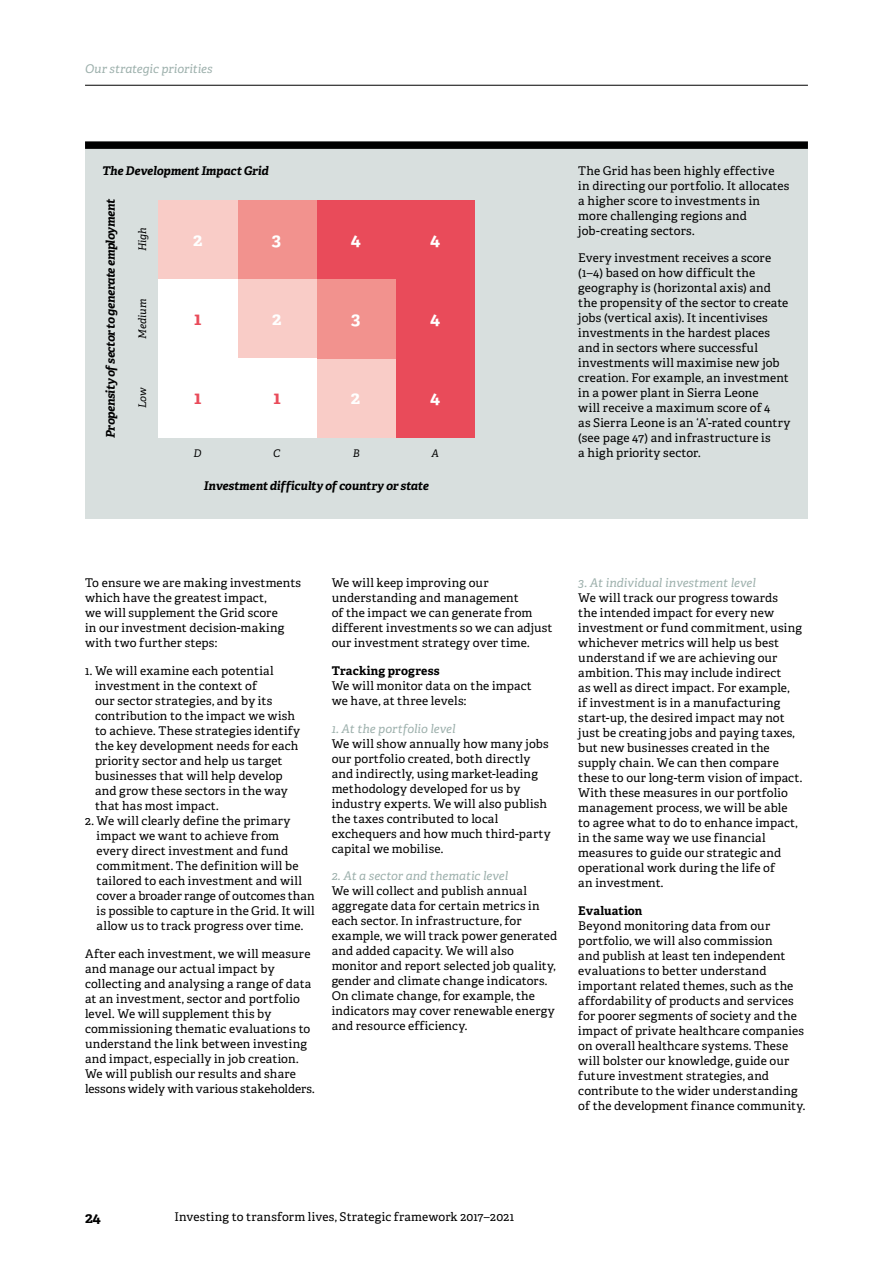
<style>
.page{position:relative;width:893px;height:1263px;background:#fff}
.page>*{position:absolute;margin:0;border:0;box-sizing:border-box;transform-origin:0 0}
.t1{font:700 18px "Adelle PE";color:#fff}
.t2{font:700 18px "Adelle PE";color:#e94b5a}
.t3{font:700 18px "Adelle";color:#fff}
.t4{font:700 15px "Adelle";color:#000}
.t5{font:12px/15px "Adelle PE";letter-spacing:.015em;color:#000}
.t6{font:italic 700 12px "Adelle";letter-spacing:-.02em;color:#000}
.t7{font:italic 12px "Adelle PE";color:#9db0ac}
.t8{font:700 12px "Adelle PE";letter-spacing:.015em;color:#000}
.t9{font:italic 12px "Adelle";color:#9db0ac}
.t10{font:italic 10.5px "Adelle PE";letter-spacing:.005em;color:#000}
</style>
<div class="page">
<div style="left:85px;top:149px;width:723px;height:370px;background:#d8dfde"></div>
<div style="left:396px;top:200px;width:79px;height:79px;background:#e94b5a"></div>
<div style="left:316px;top:200px;width:79px;height:79px;background:#e94b5a"></div>
<div style="left:396px;top:279px;width:79px;height:79px;background:#e94b5a"></div>
<div style="left:396px;top:358px;width:79px;height:79px;background:#e94b5a"></div>
<div style="left:316px;top:358px;width:79px;height:79px;background:#f9ccc7"></div>
<div style="left:316px;top:279px;width:79px;height:79px;background:#f2928e"></div>
<div style="left:237px;top:200px;width:79px;height:79px;background:#f2928e"></div>
<div style="left:237px;top:279px;width:80px;height:79px;background:#f9ccc7"></div>
<div style="left:158px;top:200px;width:79px;height:79px;background:#f9ccc7"></div>
<div style="left:237px;top:358px;width:80px;height:79px;background:#fff"></div>
<div style="left:158px;top:358px;width:79px;height:79px;background:#fff"></div>
<div style="left:158px;top:279px;width:79px;height:79px;background:#fff"></div>
<hr style="left:85px;top:85px;width:723px;height:1px;background:#000">
<div style="left:85px;top:141px;width:723px;height:8px;background:#000"></div>
<p class="t9" style="left:85px;top:61px;width:129px">Our strategic priorities</p>
<p class="t6" style="left:102px;top:163px;width:168px">The Development Impact Grid</p>
<p class="t6" style="left:103px;top:438px;width:241px;rotate:-90deg">Propensity of sector to generate employment</p>
<p class="t10" style="left:135px;top:251px;width:25px;rotate:-90deg">High</p>
<p class="t10" style="left:135px;top:339px;width:42px;rotate:-90deg">Medium</p>
<p class="t10" style="left:135px;top:408px;width:23px;rotate:-90deg">Low</p>
<h1 class="t1" style="left:193px;top:227px;width:11px">2</h1>
<h1 class="t2" style="left:194px;top:306px;width:9px">1</h1>
<h1 class="t1" style="left:272px;top:227px;width:11px">3</h1>
<h1 class="t1" style="left:272px;top:306px;width:11px">2</h1>
<h1 class="t2" style="left:194px;top:385px;width:9px">1</h1>
<h1 class="t2" style="left:273px;top:385px;width:9px">1</h1>
<h1 class="t1" style="left:351px;top:227px;width:12px">4</h1>
<h1 class="t3" style="left:430px;top:228px;width:12px">4</h1>
<h1 class="t1" style="left:351px;top:306px;width:11px">3</h1>
<h1 class="t1" style="left:430px;top:306px;width:12px">4</h1>
<h1 class="t1" style="left:351px;top:385px;width:11px">2</h1>
<h1 class="t1" style="left:430px;top:385px;width:12px">4</h1>
<p class="t10" style="left:193px;top:446px;width:9px">D</p>
<p class="t10" style="left:273px;top:446px;width:8px">C</p>
<p class="t10" style="left:353px;top:446px;width:8px">B</p>
<p class="t10" style="left:432px;top:446px;width:9px">A</p>
<p class="t6" style="left:204px;top:478px;width:226px">Investment difficulty of country or state</p>
<p class="t5" style="left:578px;top:162px;width:212px">The Grid has been highly effective<br>in directing our portfolio. It allocates a higher score to investments in more challenging regions and job-creating sectors.</p>
<p class="t5" style="left:578px;top:250px;width:214px">Every investment receives a score (1–4) based on how difficult the geography is (horizontal axis) and the propensity of the sector to create jobs (vertical axis). It incentivises investments in the hardest places and in sectors where successful investments will maximise new job creation. For example, an investment in a power plant in Sierra Leone<br>will receive a maximum score of 4<br>as Sierra Leone is an ‘A’-rated country (see page 47) and infrastructure is<br>a high priority sector.</p>
<p class="t5" style="left:85px;top:575px;width:218px">To ensure we are making investments which have the greatest impact,<br>we will supplement the Grid score<br>in our investment decision-making with two further steps:</p>
<p class="t5" style="left:95px;top:662px;width:207px;text-indent:-10px">1. We will examine each potential investment in the context of<br>our sector strategies, and by its contribution to the impact we wish to achieve. These strategies identify the key development needs for each priority sector and help us target businesses that will help develop and grow these sectors in the way that has most impact.</p>
<p class="t5" style="left:97px;top:812px;width:220px;text-indent:-12px">2. We will clearly define the primary impact we want to achieve from<br>every direct investment and fund commitment. The definition will be tailored to each investment and will cover a broader range of outcomes than is possible to capture in the Grid. It will allow us to track progress over time.</p>
<p class="t5" style="left:85px;top:945px;width:231px">After each investment, we will measure and manage our actual impact by collecting and analysing a range of data at an investment, sector and portfolio level. We will supplement this by commissioning thematic evaluations to understand the link between investing and impact, especially in job creation.<br>We will publish our results and share lessons widely with various stakeholders.</p>
<p class="t5" style="left:332px;top:575px;width:222px">We will keep improving our understanding and management<br>of the impact we can generate from different investments so we can adjust our investment strategy over time.</p>
<p class="t8" style="left:332px;top:662px;width:109px">Tracking progress</p>
<p class="t5" style="left:332px;top:677px;width:202px">We will monitor data on the impact we have, at three levels:</p>
<p class="t7" style="left:332px;top:719px;width:125px">1. At the portfolio level</p>
<p class="t5" style="left:332px;top:735px;width:221px">We will show annually how many jobs our portfolio created, both directly and indirectly, using market-leading methodology developed for us by industry experts. We will also publish the taxes contributed to local exchequers and how much third-party capital we mobilise.</p>
<p class="t7" style="left:332px;top:867px;width:178px">2. At a sector and thematic level</p>
<p class="t5" style="left:332px;top:883px;width:227px">We will collect and publish annual aggregate data for certain metrics in each sector. In infrastructure, for example, we will track power generated and added capacity. We will also monitor and report selected job quality, gender and climate change indicators.<br>On climate change, for example, the indicators may cover renewable energy and resource efficiency.</p>
<p class="t7" style="left:578px;top:574px;width:179px">3. At individual investment level</p>
<p class="t5" style="left:578px;top:590px;width:225px">We will track our progress towards<br>the intended impact for every new investment or fund commitment, using whichever metrics will help us best understand if we are achieving our ambition. This may include indirect<br>as well as direct impact. For example,<br>if investment is in a manufacturing start-up, the desired impact may not just be creating jobs and paying taxes, but new businesses created in the supply chain. We can then compare these to our long-term vision of impact.<br>With these measures in our portfolio management process, we will be able to agree what to do to enhance impact, in the same way we use financial measures to guide our strategic and operational work during the life of<br>an investment.</p>
<p class="t8" style="left:578px;top:902px;width:66px">Evaluation</p>
<p class="t5" style="left:578px;top:917px;width:229px">Beyond monitoring data from our portfolio, we will also commission<br>and publish at least ten independent evaluations to better understand important related themes, such as the affordability of products and services for poorer segments of society and the impact of private healthcare companies on overall healthcare systems. These will bolster our knowledge, guide our future investment strategies, and contribute to the wider understanding of the development finance community.</p>
<p class="t4" style="left:85px;top:1208px;width:17px">24</p>
<p class="t5" style="left:174px;top:1209px;width:341px">Investing to transform lives, Strategic framework 2017–2021</p>
</div>
